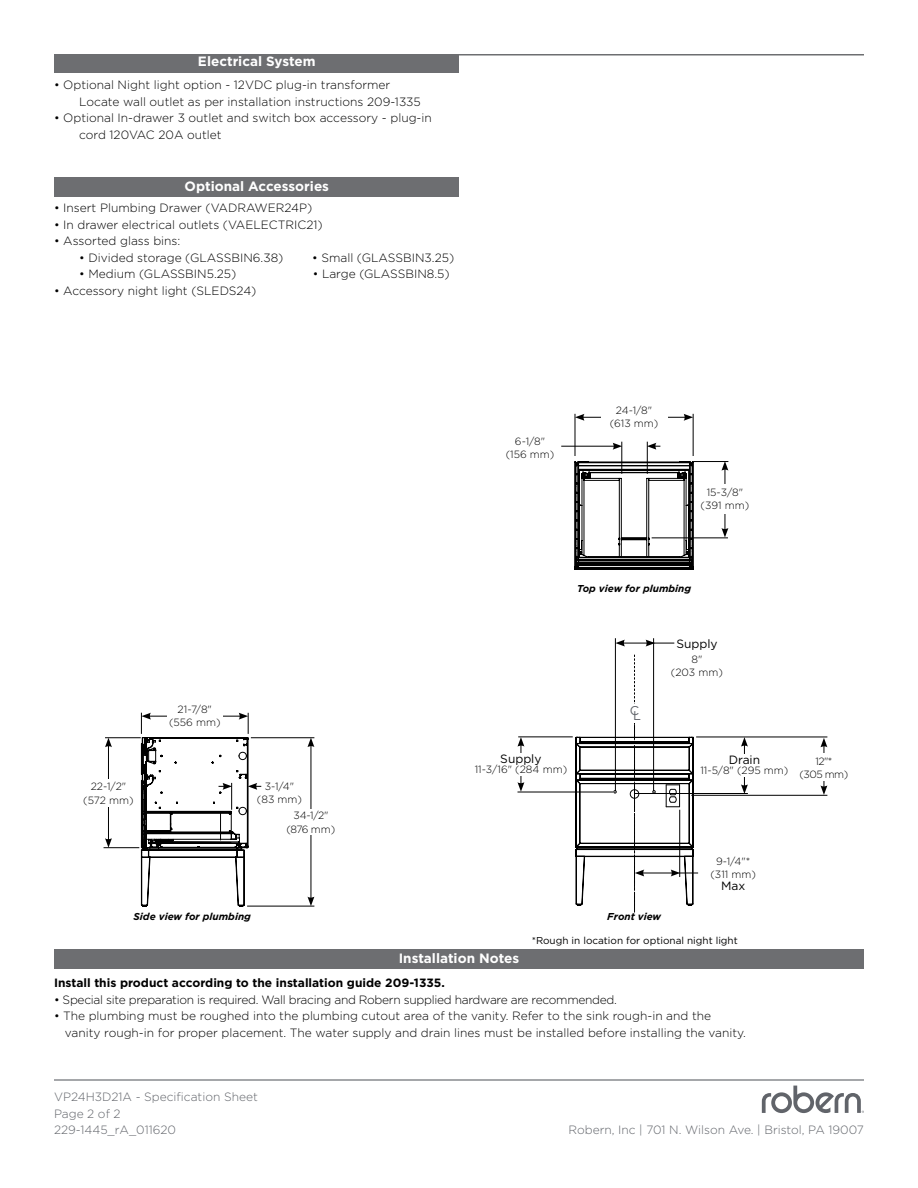
<style>
.page{position:relative;width:918px;height:1188px;background:#fff}
.page>*{position:absolute;margin:0;border:0;box-sizing:border-box;transform-origin:0 0}
.t1{font:700 13.5px "Gotham";color:#fff}
.t2{font:12.75px "Gotham";color:#61646a}
.t3{font:300 12px/16.5px "Gotham";color:#000}
.t4{font:300 12px/16.5px "Gotham";color:#61646a}
.t5{font:300 12px "Gotham";letter-spacing:-.025em;color:#000}
.t6{font:700 12px "Gotham";color:#000}
.t7{font:12px "Gotham";color:#000}
.t8{font:300 10.5px/13.5px "Gotham";color:#000;text-align:center}
.t9{font:italic 700 10.05px "Gotham";color:#000}
.t10{font:10.05px "Gotham";color:#000}
</style>
<div class="page">
<svg style="left:762px;top:1086px;width:102px;height:28px"></svg>
<hr style="left:54px;top:54px;width:810px;height:2px;background:#6d6e71">
<hr style="left:54px;top:1079px;width:810px;height:2px;background:#61646a">
<div style="left:54px;top:54px;width:405px;height:19px;background:#6d6e71"></div>
<div style="left:54px;top:177px;width:405px;height:20px;background:#6d6e71"></div>
<div style="left:54px;top:949px;width:810px;height:20px;background:#6d6e71"></div>
<hr style="left:311px;top:745px;width:1px;height:154px;background:#000">
<svg style="left:307px;top:738px;width:7px;height:9px"></svg>
<svg style="left:307px;top:897px;width:7px;height:9px"></svg>
<hr style="left:251px;top:737px;width:63px;height:1px;background:#000">
<hr style="left:247px;top:906px;width:67px;height:1px;background:#000">
<div style="left:284px;top:809px;width:54px;height:26px;background:#fff"></div>
<hr style="left:108px;top:745px;width:1px;height:96px;background:#000">
<svg style="left:105px;top:738px;width:7px;height:9px"></svg>
<svg style="left:105px;top:838px;width:7px;height:9px"></svg>
<div style="left:81px;top:779px;width:55px;height:27px;background:#fff"></div>
<hr style="left:105px;top:737px;width:36px;height:1px;background:#000">
<hr style="left:104px;top:847px;width:35px;height:1px;background:#000">
<svg style="left:141px;top:713px;width:120px;height:194px"></svg>
<div style="left:167px;top:701px;width:56px;height:30px;background:#fff"></div>
<svg style="left:574px;top:461px;width:120px;height:109px"></svg>
<hr style="left:824px;top:745px;width:1px;height:43px;background:#000">
<svg style="left:820px;top:738px;width:7px;height:9px"></svg>
<svg style="left:820px;top:785px;width:7px;height:10px"></svg>
<div style="left:798px;top:753px;width:52px;height:28px;background:#fff"></div>
<hr style="left:696px;top:737px;width:131px;height:1px;background:#000">
<hr style="left:725px;top:468px;width:1px;height:62px;background:#000">
<svg style="left:721px;top:462px;width:7px;height:9px"></svg>
<svg style="left:721px;top:528px;width:7px;height:9px"></svg>
<div style="left:697px;top:484px;width:56px;height:30px;background:#fff"></div>
<hr style="left:694px;top:461px;width:34px;height:1px;background:#000">
<hr style="left:652px;top:537px;width:76px;height:1px;background:#000">
<hr style="left:691px;top:795px;width:136px;height:1px;background:#000">
<hr style="left:518px;top:737px;width:55px;height:1px;background:#000">
<hr style="left:518px;top:792px;width:95px;height:1px;background:#000">
<hr style="left:653px;top:638px;width:1px;height:153px;background:#000">
<hr style="left:615px;top:638px;width:1px;height:153px;background:#000">
<svg style="left:615px;top:640px;width:59px;height:7px"></svg>
<hr style="left:521px;top:744px;width:1px;height:41px;background:#000">
<svg style="left:517px;top:737px;width:7px;height:10px"></svg>
<svg style="left:517px;top:782px;width:7px;height:10px"></svg>
<hr style="left:744px;top:744px;width:1px;height:43px;background:#000">
<svg style="left:741px;top:737px;width:7px;height:10px"></svg>
<svg style="left:741px;top:784px;width:7px;height:9px"></svg>
<div style="left:474px;top:753px;width:94px;height:23px;background:#fff"></div>
<div style="left:697px;top:754px;width:94px;height:23px;background:#fff"></div>
<hr style="left:634px;top:793px;width:114px;height:1px;background:#000">
<svg style="left:575px;top:655px;width:123px;height:257px"></svg>
<hr style="left:679px;top:810px;width:1px;height:67px;background:#000">
<hr style="left:561px;top:446px;width:54px;height:1px;background:#000">
<svg style="left:613px;top:443px;width:8px;height:7px"></svg>
<hr style="left:621px;top:442px;width:1px;height:32px;background:#000">
<hr style="left:647px;top:442px;width:1px;height:32px;background:#000">
<svg style="left:647px;top:443px;width:13px;height:7px"></svg>
<hr style="left:575px;top:414px;width:1px;height:42px;background:#000">
<hr style="left:693px;top:414px;width:1px;height:42px;background:#000">
<hr style="left:582px;top:417px;width:104px;height:1px;background:#000">
<svg style="left:684px;top:414px;width:9px;height:7px"></svg>
<svg style="left:575px;top:414px;width:9px;height:7px"></svg>
<div style="left:601px;top:402px;width:66px;height:30px;background:#fff"></div>
<p class="t1" style="left:198px;top:53px;width:119px">Electrical System</p>
<p class="t3" style="left:79px;top:76px;width:343px;text-indent:-25px">• Optional Night light option - 12VDC plug-in transformer<br>Locate wall outlet as per installation instructions 209-1335</p>
<p class="t3" style="left:79px;top:109px;width:354px;text-indent:-25px">• Optional In-drawer 3 outlet and switch box accessory - plug-in cord 120VAC 20A outlet</p>
<p class="t1" style="left:185px;top:177px;width:146px">Optional Accessories</p>
<p class="t3" style="left:54px;top:199px;width:260px">• Insert Plumbing Drawer (VADRAWER24P)</p>
<p class="t3" style="left:54px;top:216px;width:270px">• In drawer electrical outlets (VAELECTRIC21)</p>
<p class="t3" style="left:54px;top:232px;width:128px">• Assorted glass bins:</p>
<p class="t3" style="left:79px;top:249px;width:206px">• Divided storage (GLASSBIN6.38)</p>
<p class="t3" style="left:312px;top:249px;width:143px">• Small (GLASSBIN3.25)</p>
<p class="t3" style="left:79px;top:265px;width:159px">• Medium (GLASSBIN5.25)</p>
<p class="t3" style="left:313px;top:265px;width:138px">• Large (GLASSBIN8.5)</p>
<p class="t3" style="left:54px;top:282px;width:204px">• Accessory night light (SLEDS24)</p>
<p class="t8" style="left:506px;top:434px;width:50px">6-1/8" (156 mm)</p>
<p class="t8" style="left:610px;top:403px;width:50px">24-1/8" (613 mm)</p>
<p class="t8" style="left:701px;top:485px;width:50px">15-3/8" (391 mm)</p>
<p class="t9" style="left:577px;top:582px;width:115px">Top view for plumbing</p>
<p class="t8" style="left:83px;top:780px;width:52px">22-1/2" (572 mm)</p>
<p class="t8" style="left:169px;top:702px;width:53px">21-7/8" (556 mm)</p>
<p class="t8" style="left:257px;top:779px;width:47px">3-1/4" (83 mm)</p>
<p class="t8" style="left:287px;top:808px;width:50px">34-1/2" (876 mm)</p>
<p class="t9" style="left:134px;top:910px;width:119px">Side view for plumbing</p>
<p class="t7" style="left:500px;top:751px;width:43px">Supply</p>
<p class="t8" style="left:475px;top:762px;width:94px">11-3/16" (284 mm)</p>
<p class="t2" style="left:630px;top:705px;width:13px">CL</p>
<p class="t7" style="left:676px;top:636px;width:43px">Supply</p>
<p class="t8" style="left:671px;top:652px;width:54px">8"<br>(203 mm)</p>
<p class="t7" style="left:729px;top:752px;width:33px">Drain</p>
<p class="t8" style="left:700px;top:763px;width:90px">11-5/8" (295 mm)</p>
<p class="t9" style="left:607px;top:910px;width:55px">Front view</p>
<p class="t8" style="left:710px;top:854px;width:47px">9-1/4"* (311 mm)</p>
<p class="t7" style="left:721px;top:878px;width:26px">Max</p>
<p class="t10" style="left:532px;top:934px;width:208px">*Rough in location for optional night light</p>
<p class="t1" style="left:399px;top:949px;width:122px">Installation Notes</p>
<p class="t6" style="left:54px;top:975px;width:392px">Install this product according to the installation guide 209-1335.</p>
<p class="t5" style="left:54px;top:992px;width:564px">• Special site preparation is required. Wall bracing and Robern supplied hardware are recommended.</p>
<p class="t3" style="left:65px;top:1007px;width:683px;text-indent:-11px">• The plumbing must be roughed into the plumbing cutout area of the vanity. Refer to the sink rough-in and the vanity rough-in for proper placement. The water supply and drain lines must be installed before installing the vanity.</p>
<p class="t8" style="left:800px;top:754px;width:50px">12"*<br>(305 mm)</p>
<p class="t4" style="left:54px;top:1088px;width:205px">VP24H3D21A - Specification Sheet<br>Page 2 of 2<br>229-1445_rA_011620</p>
<p class="t4" style="left:569px;top:1121px;width:297px">Robern, Inc | 701 N. Wilson Ave. | Bristol, PA 19007</p>
</div>
